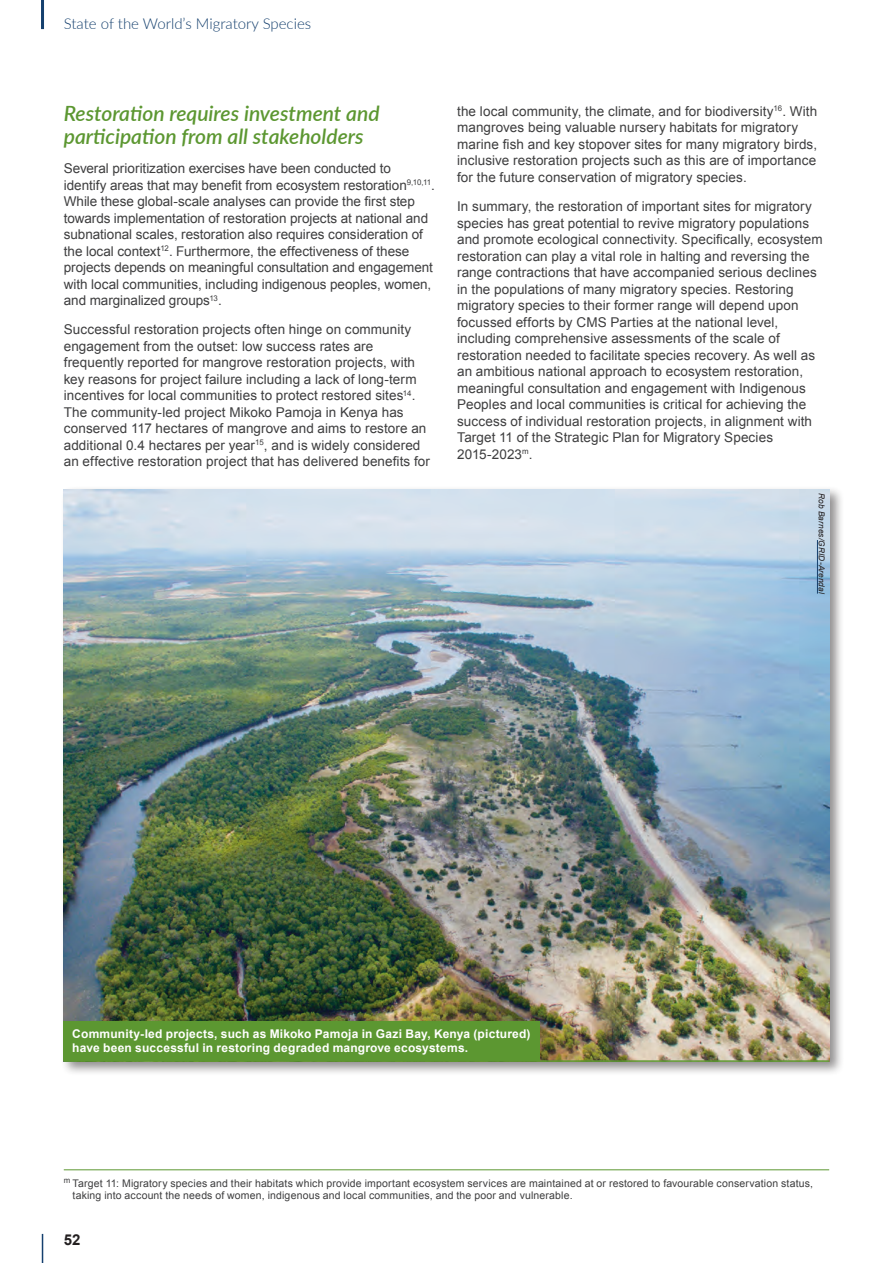
<style>
.page{position:relative;width:893px;height:1263px;background:#fff}
.page>*{position:absolute;margin:0;border:0;box-sizing:border-box;transform-origin:0 0}
.t1{font:italic 600 21px/22.5px "Lato";color:#5c9731}
.t2{font:300 15px "Lato";color:#15406e}
.t3{font:700 15px "Arial";color:#231f20}
.t4{font:13.5px/16.5px "Arial";letter-spacing:.005em;color:#3e3e3f}
.t5{font:700 12px/13.5px "Arial";letter-spacing:.015em;color:#fff}
.t6{font:10.5px/12px "Arial";letter-spacing:.015em;color:#3e3e3f}
.t7{font:italic 8.25px "Arial";letter-spacing:.01em;color:#231f20}
</style>
<div class="page">
<hr style="left:41px;top:0;width:3px;height:29px;background:#15406e">
<svg style="left:42px;top:1234px;width:1px;height:29px"></svg>
<div style="left:61px;top:486px;width:783px;height:590px;background:#231f20;opacity:.5"></div>
<img style="left:64px;top:489px;width:765px;height:571px">
<hr style="left:64px;top:1060px;width:765px;height:2px;background:#5c9731">
<div style="left:64px;top:1021px;width:476px;height:39px;background:#5c9731"></div>
<hr style="left:817px;top:540px;width:1px;height:54px;background:#15406e">
<hr style="left:64px;top:1169px;width:765px;height:1px;background:#5c9731">
<p class="t2" style="left:64px;top:13px;width:249px">State of the World’s Migratory Species</p>
<h1 class="t1" style="left:64px;top:102px;width:317px">Restoration requires investment and participation from all stakeholders</h1>
<p class="t4" style="left:64px;top:160px;width:373px">Several prioritization exercises have been conducted to identify areas that may benefit from ecosystem restoration<sup>9,10,11</sup>.<br>While these global-scale analyses can provide the first step towards implementation of restoration projects at national and subnational scales, restoration also requires consideration of the local context<sup>12</sup>. Furthermore, the effectiveness of these projects depends on meaningful consultation and engagement with local communities, including indigenous peoples, women, and marginalized groups<sup>13</sup>.</p>
<p class="t4" style="left:64px;top:322px;width:368px">Successful restoration projects often hinge on community engagement from the outset: low success rates are frequently reported for mangrove restoration projects, with key reasons for project failure including a lack of long-term incentives for local communities to protect restored sites<sup>14</sup>.<br>The community-led project Mikoko Pamoja in Kenya has conserved 117 hectares of mangrove and aims to restore an additional 0.4 hectares per year<sup>15</sup>, and is widely considered an effective restoration project that has delivered benefits for</p>
<p class="t4" style="left:457px;top:103px;width:362px">the local community, the climate, and for biodiversity<sup>16</sup>. With mangroves being valuable nursery habitats for migratory marine fish and key stopover sites for many migratory birds, inclusive restoration projects such as this are of importance for the future conservation of migratory species.</p>
<p class="t4" style="left:457px;top:198px;width:367px">In summary, the restoration of important sites for migratory species has great potential to revive migratory populations and promote ecological connectivity. Specifically, ecosystem restoration can play a vital role in halting and reversing the range contractions that have accompanied serious declines in the populations of many migratory species. Restoring migratory species to their former range will depend upon focussed efforts by CMS Parties at the national level, including comprehensive assessments of the scale of restoration needed to facilitate species recovery. As well as an ambitious national approach to ecosystem restoration, meaningful consultation and engagement with Indigenous Peoples and local communities is critical for achieving the success of individual restoration projects, in alignment with Target 11 of the Strategic Plan for Migratory Species 2015-2023<sup>m</sup>.</p>
<p class="t7" style="left:827px;top:493px;width:102px;rotate:90deg">Rob Barnes/GRID-Arendal</p>
<p class="t5" style="left:72px;top:1028px;width:460px">Community-led projects, such as Mikoko Pamoja in Gazi Bay, Kenya (pictured) have been successful in restoring degraded mangrove ecosystems.</p>
<p class="t6" style="left:73px;top:1177px;width:742px;text-indent:-9px"><sup>m</sup> Target 11: Migratory species and their habitats which provide important ecosystem services are maintained at or restored to favourable conservation status, taking into account the needs of women, indigenous and local communities, and the poor and vulnerable.</p>
<p class="t3" style="left:64px;top:1230px;width:18px">52</p>
</div>
